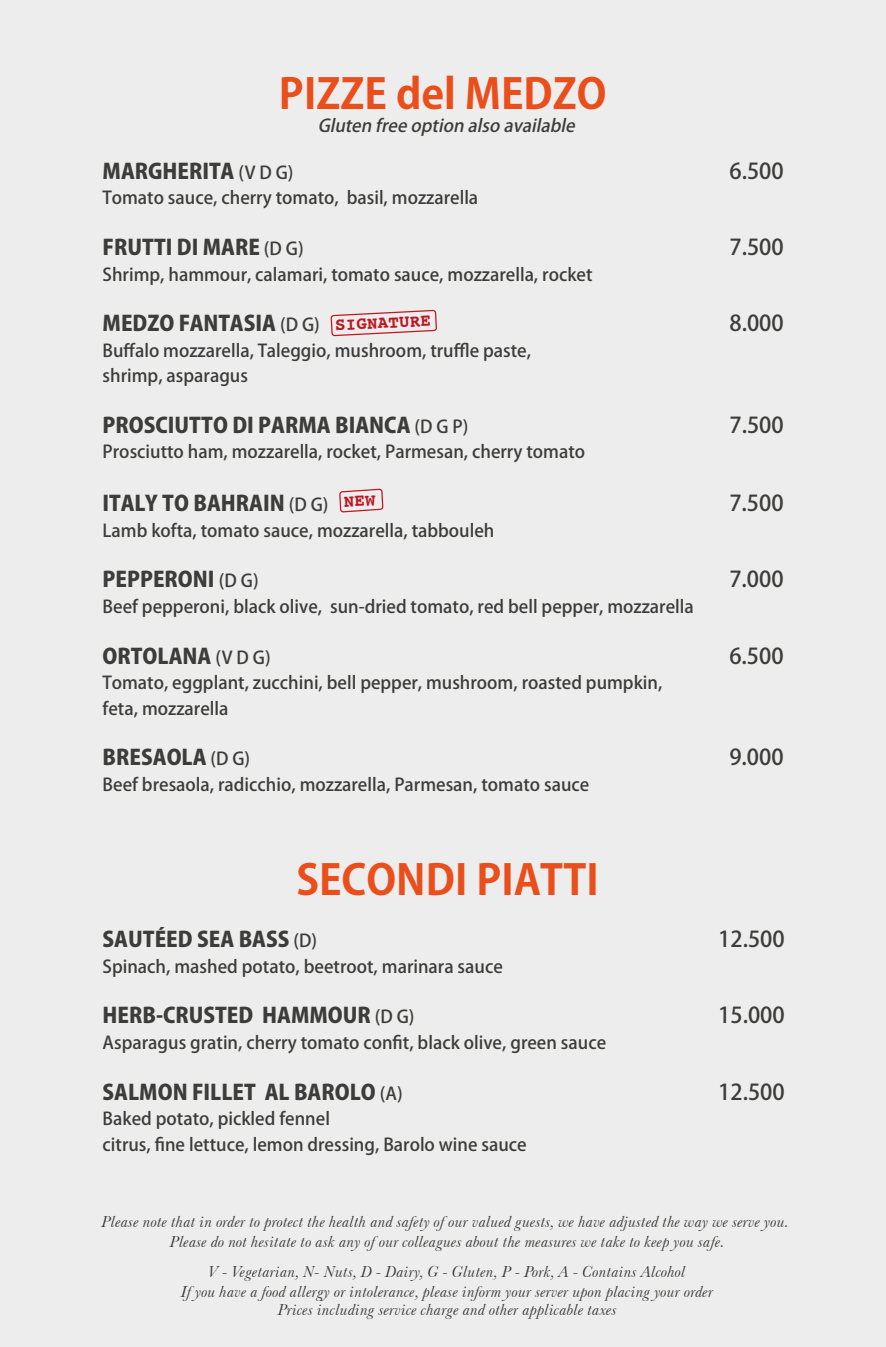
<style>
.page{position:relative;width:886px;height:1347px;background:#fff}
.page>*{position:absolute;margin:0;border:0;box-sizing:border-box;transform-origin:0 0}
.t1{font:700 41.38px "Koz Go Pro";color:#e94e1b}
.t2{font:500 21.75px "Koz Go Pro";color:#3c3c3b}
.t3{font:800 21px "Koz Go Pro";color:#3c3c3b}
.t4{font:500 17.5px/25.4px "Koz Go Pro";color:#3c3c3b}
.t5{font:italic 500 17.5px "Koz Go Pro";color:#3c3c3b}
.t6{font:700 17.5px "Courier";color:#be1622}
.t7{font:italic 16.25px/19.5px "Baskerville No 2 BT";color:#3c3c3b;text-align:center}
.s1{font-weight:500;font-size:17.5px}
</style>
<div class="page">
<div style="left:0;top:0;width:886px;height:1346px;background:#ededed"></div>
<svg style="left:330px;top:309px;width:107px;height:28px"></svg>
<svg style="left:339px;top:488px;width:45px;height:25px"></svg>
<h1 class="t1" style="left:279px;top:67px;width:329px">PIZZE del MEDZO</h1>
<p class="t5" style="left:318px;top:114px;width:263px">Gluten free option also available</p>
<p class="t3" style="left:103px;top:157px;width:192px">MARGHERITA <span class="s1">(V D G)</span></p>
<p class="t2" style="left:729px;top:157px;width:56px">6.500</p>
<p class="t4" style="left:103px;top:186px;width:377px">Tomato sauce, cherry tomato, basil, mozzarella</p>
<p class="t3" style="left:103px;top:234px;width:203px">FRUTTI DI MARE <span class="s1">(D G)</span></p>
<p class="t2" style="left:729px;top:233px;width:56px">7.500</p>
<p class="t4" style="left:103px;top:262px;width:491px">Shrimp, hammour, calamari, tomato sauce, mozzarella, rocket</p>
<p class="t3" style="left:103px;top:310px;width:219px">MEDZO FANTASIA <span class="s1">(D G)</span></p>
<p class="t2" style="left:729px;top:309px;width:56px">8.000</p>
<p class="t4" style="left:103px;top:338px;width:430px">Buffalo mozzarella, Taleggio, mushroom, truffle paste, shrimp, asparagus</p>
<p class="t3" style="left:103px;top:411px;width:367px">PROSCIUTTO DI PARMA BIANCA <span class="s1">(D G P)</span></p>
<p class="t2" style="left:729px;top:411px;width:56px">7.500</p>
<p class="t4" style="left:103px;top:440px;width:484px">Prosciutto ham, mozzarella, rocket, Parmesan, cherry tomato</p>
<p class="t6" style="left:334px;top:311px;width:97px;rotate:-3deg">SIGNATURE</p>
<p class="t3" style="left:103px;top:490px;width:227px">ITALY TO BAHRAIN <span class="s1">(D G)</span></p>
<p class="t2" style="left:729px;top:489px;width:56px">7.500</p>
<p class="t4" style="left:103px;top:518px;width:393px">Lamb kofta, tomato sauce, mozzarella, tabbouleh</p>
<p class="t3" style="left:103px;top:566px;width:158px">PEPPERONI <span class="s1">(D G)</span></p>
<p class="t2" style="left:729px;top:565px;width:56px">7.000</p>
<p class="t4" style="left:103px;top:594px;width:593px">Beef pepperoni, black olive, sun-dried tomato, red bell pepper, mozzarella</p>
<p class="t3" style="left:103px;top:642px;width:170px">ORTOLANA <span class="s1">(V D G)</span></p>
<p class="t2" style="left:729px;top:642px;width:56px">6.500</p>
<p class="t4" style="left:103px;top:671px;width:561px">Tomato, eggplant, zucchini, bell pepper, mushroom, roasted pumpkin, feta, mozzarella</p>
<p class="t3" style="left:103px;top:744px;width:149px">BRESAOLA <span class="s1">(D G)</span></p>
<p class="t2" style="left:729px;top:743px;width:56px">9.000</p>
<p class="t4" style="left:103px;top:772px;width:488px">Beef bresaola, radicchio, mozzarella, Parmesan, tomato sauce</p>
<h1 class="t1" style="left:296px;top:852px;width:304px">SECONDI PIATTI</h1>
<p class="t3" style="left:103px;top:925px;width:216px">SAUTÉED SEA BASS <span class="s1">(D)</span></p>
<p class="t2" style="left:718px;top:925px;width:68px">12.500</p>
<p class="t4" style="left:103px;top:954px;width:402px">Spinach, mashed potato, beetroot, marinara sauce</p>
<p class="t3" style="left:103px;top:1002px;width:313px">HERB-CRUSTED HAMMOUR <span class="s1">(D G)</span></p>
<p class="t2" style="left:718px;top:1001px;width:68px">15.000</p>
<p class="t4" style="left:103px;top:1030px;width:505px">Asparagus gratin, cherry tomato confit, black olive, green sauce</p>
<p class="t3" style="left:103px;top:1078px;width:302px">SALMON FILLET AL BAROLO <span class="s1">(A)</span></p>
<p class="t2" style="left:718px;top:1077px;width:68px">12.500</p>
<p class="t4" style="left:103px;top:1107px;width:426px">Baked potato, pickled fennel<br>citrus, fine lettuce, lemon dressing, Barolo wine sauce</p>
<p class="t7" style="left:102px;top:1212px;width:689px">Please note that in order to protect the health and safety of our valued guests, we have adjusted the way we serve you.<br>Please do not hesitate to ask any of our colleagues about the measures we take to keep you safe.</p>
<p class="t7" style="left:181px;top:1261px;width:534px">V - Vegetarian, N- Nuts, D - Dairy, G - Gluten, P - Pork, A - Contains Alcohol<br>If you have a food allergy or intolerance, please inform your server upon placing your order</p>
<p class="t7" style="left:278px;top:1300px;width:340px">Prices including service charge and other applicable taxes</p>
</div>
